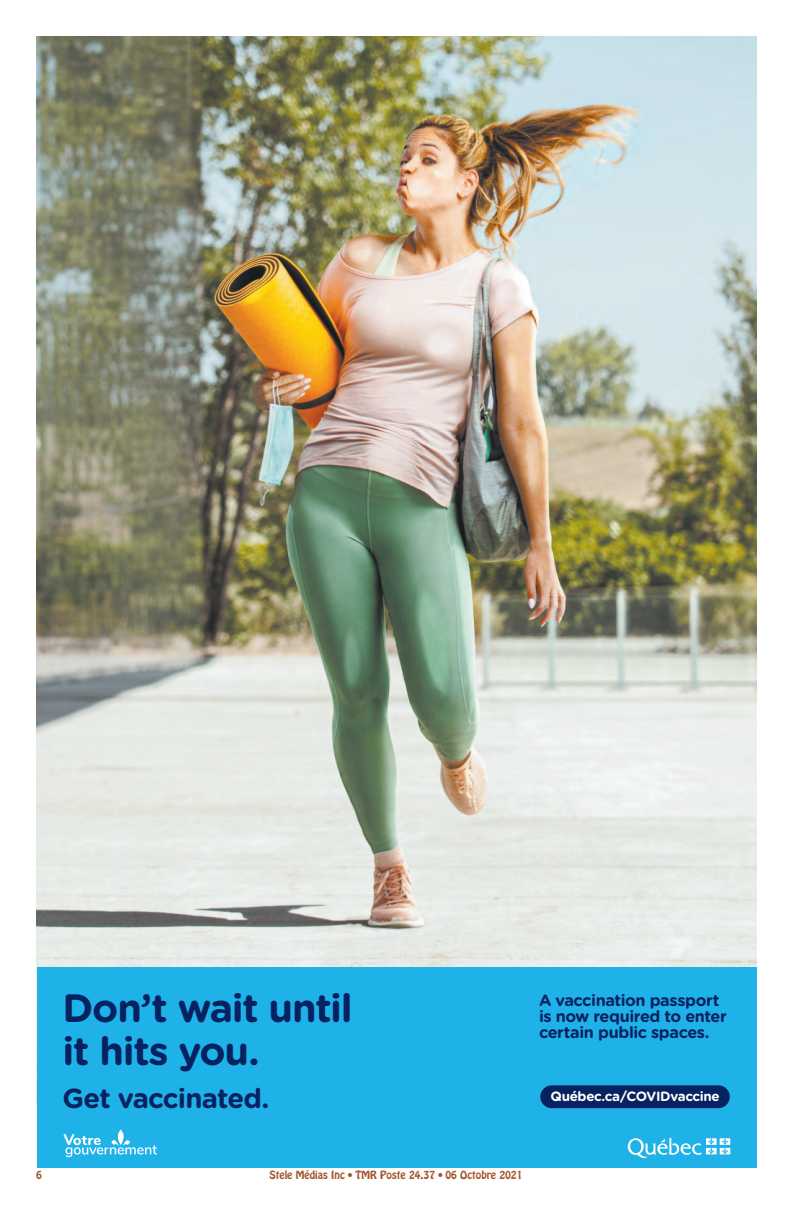
<style>
.page{position:relative;width:792px;height:1215px;background:#fff}
.page>*{position:absolute;margin:0;border:0;box-sizing:border-box;transform-origin:0 0}
.t1{font:700 39.5px/43.2px "Gotham Rounded";letter-spacing:-.035em;color:#072260}
.t2{font:700 27.5px "Gotham Rounded";letter-spacing:-.03em;color:#072260}
.t3{font:700 16.2px/16.2px "Gotham Rounded";letter-spacing:-.025em;color:#072260}
.t4{font:700 13.4px "Gotham Rounded";letter-spacing:-.025em;color:#fff}
.t5{font:10px "Hobo Std";color:#a2552b}
</style>
<div class="page">
<img style="left:37px;top:36px;width:720px;height:931px">
<div style="left:37px;top:967px;width:720px;height:200px;background:#1fb2e8"></div>
<svg style="left:64px;top:1130px;width:93px;height:27px"></svg>
<svg style="left:628px;top:1138px;width:102px;height:20px"></svg>
<div style="left:540px;top:1085px;width:190px;height:23px;background:#072260;border-radius:11px"></div>
<p class="t1" style="left:63px;top:985px;width:292px">Don’t wait until it hits you.</p>
<p class="t2" style="left:63px;top:1078px;width:208px">Get vaccinated.</p>
<p class="t3" style="left:539px;top:992px;width:189px">A vaccination passport is now required to enter certain public spaces.</p>
<p class="t4" style="left:551px;top:1087px;width:171px">Québec.ca/COVIDvaccine</p>
<p class="t5" style="left:36px;top:1168px;width:7px">6</p>
<p class="t5" style="left:269px;top:1168px;width:255px">Stele Médias Inc • TMR Poste 24.37 • 06 Octobre 2021</p>
</div>
